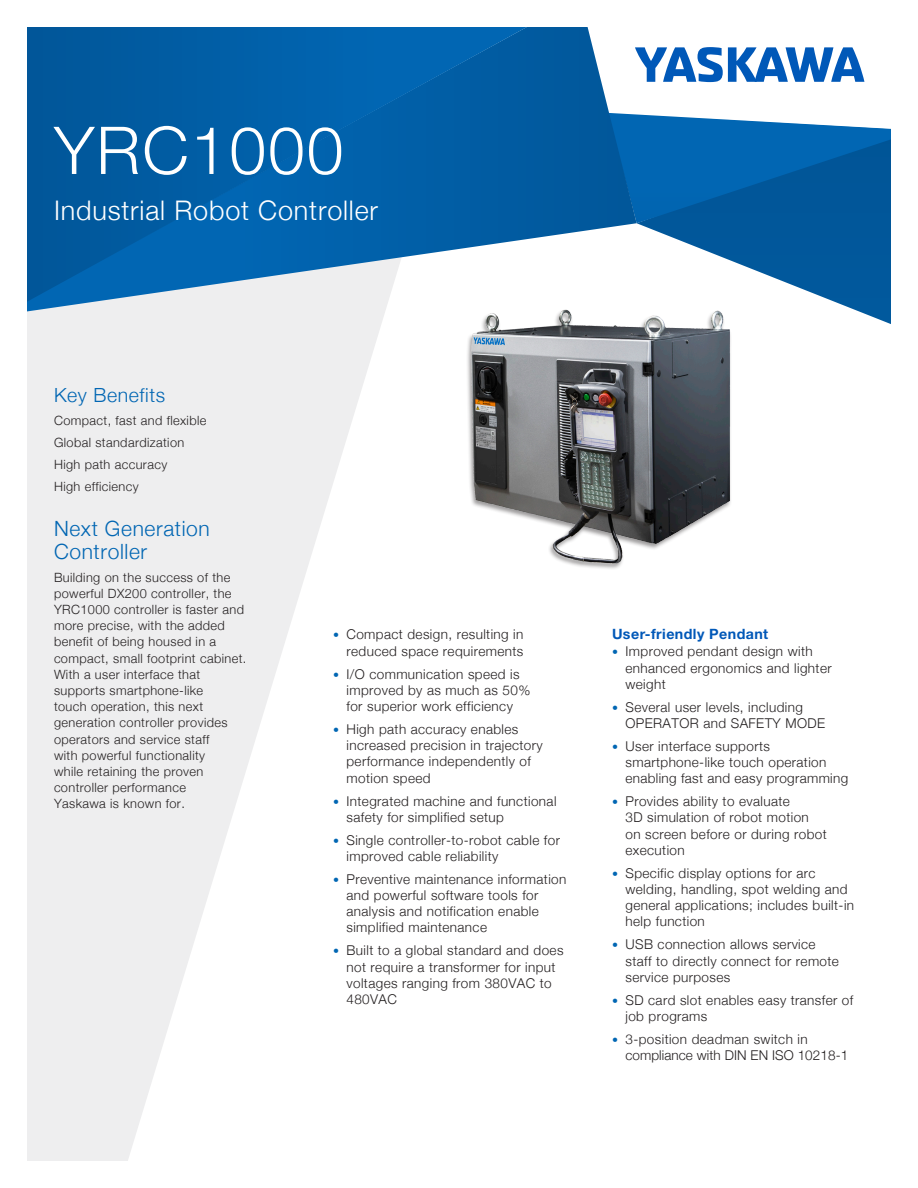
<style>
.page{position:relative;width:918px;height:1188px;background:#fff}
.page>*{position:absolute;margin:0;border:0;box-sizing:border-box;transform-origin:0 0}
.t1{font:300 66px "Helvetica Neue";letter-spacing:.03em;color:#fff}
.t2{font:300 27px "Helvetica Neue";letter-spacing:.03em;color:#fff}
.Covertitel__blau{font:300 21px/22.5px "Helvetica Neue";letter-spacing:.03em;color:#0166b3}
.Covertitel__blau-2{font:300 19.5px "Helvetica Neue";letter-spacing:.03em;color:#0166b3}
.t3{font:700 14.25px "Helvetica Neue LT Std";letter-spacing:.03em;color:#0058b8}
.t4{font:300 13.5px/16.2px "Helvetica Neue";letter-spacing:.03em;color:#231f20}
.t5{font:300 13.5px/16.2px "Helvetica Neue";letter-spacing:.005em;color:#231f20}
.t6{font:300 12.75px/16.2px "Helvetica Neue";letter-spacing:.03em;color:#231f20}
.s1{font-size:12px;color:#0166b3}
</style>
<div class="page">
<svg style="left:27px;top:324px;width:354px;height:837px;fill:#eeeeef"></svg>
<svg style="left:637px;top:223px;width:254px;height:101px"></svg>
<svg style="left:637px;top:131px;width:254px;height:92px;background:#005ea7"></svg>
<svg style="left:637px;top:80px;width:254px;height:51px"></svg>
<svg style="left:637px;top:47px;width:227px;height:35px"></svg>
<svg style="left:601px;top:47px;width:36px;height:182px"></svg>
<svg style="left:27px;top:27px;width:574px;height:297px;background:#2a77b3"></svg>
<img style="left:467px;top:307px;width:273px;height:260px">
<h1 class="t1" style="left:54px;top:110px;width:291px">YRC1000</h1>
<h2 class="t2" style="left:54px;top:194px;width:326px">Industrial Robot Controller</h2>
<p class="Covertitel__blau-2" style="left:54px;top:384px;width:113px">Key Benefits</p>
<p class="t6" style="left:54px;top:412px;width:154px">Compact, fast and flexible</p>
<p class="t6" style="left:54px;top:434px;width:132px">Global standardization</p>
<p class="t6" style="left:54px;top:456px;width:115px">High path accuracy</p>
<p class="t6" style="left:54px;top:478px;width:86px">High efficiency</p>
<p class="Covertitel__blau" style="left:54px;top:517px;width:157px">Next Generation<br>Controller</p>
<p class="t6" style="left:54px;top:569px;width:194px">Building on the success of the powerful DX200 controller, the<br>YRC1000 controller is faster and more precise, with the added benefit of being housed in a compact, small footprint cabinet.<br>With a user interface that supports smartphone-like<br>touch operation, this next generation controller provides operators and service staff<br>with powerful functionality<br>while retaining the proven controller performance<br>Yaskawa is known for.</p>
<p class="t4" style="left:333px;top:626px;width:192px;text-align:right"><span class="s1">•</span> Compact design, resulting in reduced space requirements</p>
<p class="t4" style="left:346px;top:665px;width:185px;text-indent:-14px"><span class="s1">•</span> I/O communication speed is improved by as much as 50% for superior work efficiency</p>
<p class="t4" style="left:346px;top:721px;width:198px;text-indent:-14px"><span class="s1">•</span> High path accuracy enables increased precision in trajectory performance independently of motion speed</p>
<p class="t4" style="left:346px;top:792px;width:212px;text-indent:-14px"><span class="s1">•</span> Integrated machine and functional safety for simplified setup</p>
<p class="t4" style="left:346px;top:831px;width:215px;text-indent:-14px"><span class="s1">•</span> Single controller-to-robot cable for improved cable reliability</p>
<p class="t4" style="left:346px;top:871px;width:221px;text-indent:-14px"><span class="s1">•</span> Preventive maintenance information and powerful software tools for analysis and notification enable simplified maintenance</p>
<p class="t4" style="left:346px;top:942px;width:219px;text-indent:-14px"><span class="s1">•</span> Built to a global standard and does not require a transformer for input voltages ranging from 380VAC to<br>480VAC</p>
<p class="t3" style="left:612px;top:625px;width:158px">User-friendly Pendant</p>
<p class="t4" style="left:626px;top:643px;width:208px;text-indent:-14px"><span class="s1">•</span> Improved pendant design with enhanced ergonomics and lighter weight</p>
<p class="t4" style="left:626px;top:699px;width:201px;text-indent:-14px"><span class="s1">•</span> Several user levels, including<br>OPERATOR and SAFETY MODE</p>
<p class="t4" style="left:626px;top:738px;width:224px;text-indent:-14px"><span class="s1">•</span> User interface supports smartphone-like touch operation enabling fast and easy programming</p>
<p class="t4" style="left:626px;top:793px;width:203px;text-indent:-14px"><span class="s1">•</span> Provides ability to evaluate<br>3D simulation of robot motion on screen before or during robot execution</p>
<p class="t4" style="left:626px;top:865px;width:230px;text-indent:-14px"><span class="s1">•</span> Specific display options for arc welding, handling, spot welding and general applications; includes built-in help function</p>
<p class="t4" style="left:626px;top:936px;width:215px;text-indent:-14px"><span class="s1">•</span> USB connection allows service staff to directly connect for remote service purposes</p>
<p class="t4" style="left:626px;top:992px;width:229px;text-indent:-14px"><span class="s1">•</span> SD card slot enables easy transfer of job programs</p>
<p class="t5" style="left:626px;top:1031px;width:224px;text-indent:-14px"><span class="s1">•</span> 3-position deadman switch in compliance with DIN EN ISO 10218-1</p>
</div>
